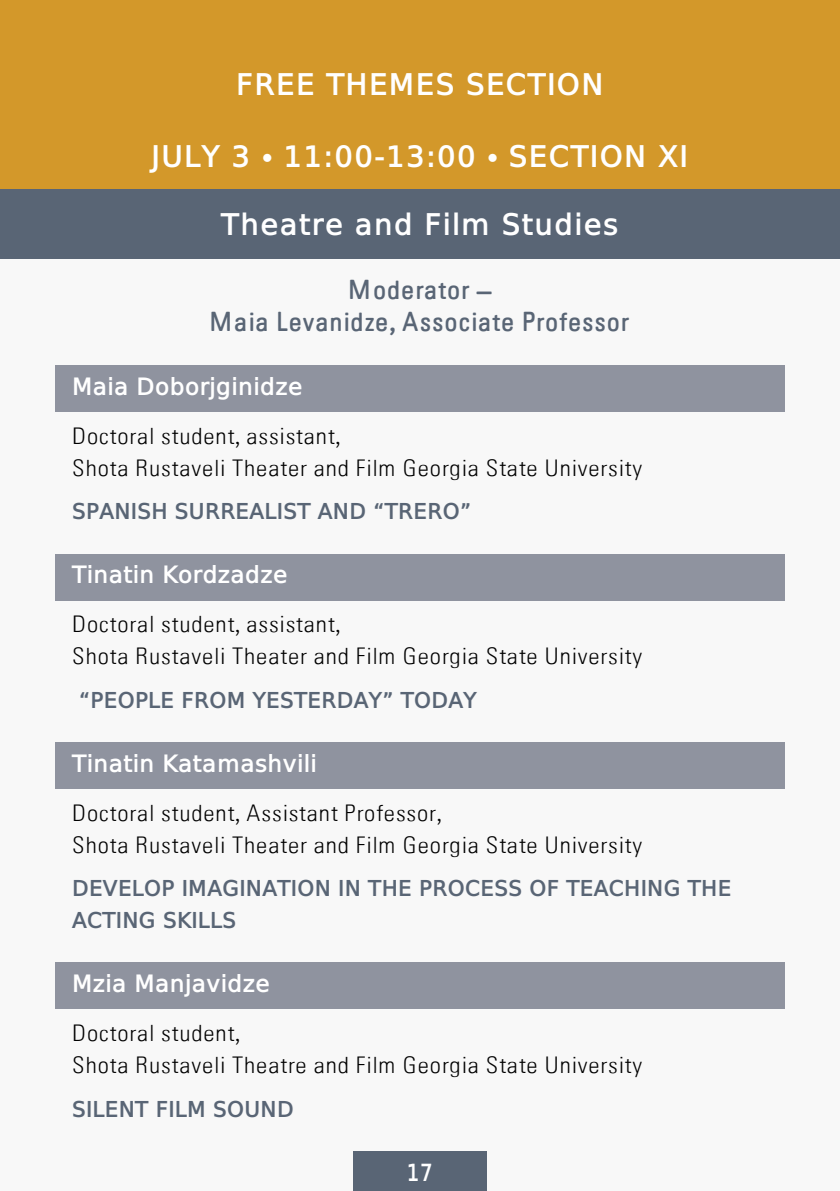
<style>
.page{position:relative;width:840px;height:1191px;background:#fff}
.page>*{position:absolute;margin:0;border:0;box-sizing:border-box;transform-origin:0 0}
.t1{font:30px "BPGWEB001 Caps";letter-spacing:.03em;color:#fff}
.t2{font:800 28px/32px "BPG Nateli";color:#596575;text-align:center}
.t3{font:500 24px/32px "BPG Nateli";color:#000}
.t4{font:24px "BPGWEB001";color:#fff}
.t5{font:24px "BPGWEB001 Caps";color:#fff;scale:.85 1}
.t6{font:22px/32px "BPGWEB001 Caps";color:#596575}
</style>
<div class="page">
<div style="left:0;top:0;width:839px;height:1191px;background:#f8f8f8"></div>
<div style="left:0;top:0;width:839px;height:119px;background:#d3982a"></div>
<div style="left:0;top:110px;width:839px;height:81px;background:#d3982a"></div>
<div style="left:0;top:189px;width:839px;height:70px;background:#596575"></div>
<div style="left:55px;top:365px;width:729px;height:47px;background:#8f939f"></div>
<div style="left:55px;top:554px;width:729px;height:46px;background:#8f939f"></div>
<div style="left:55px;top:742px;width:729px;height:47px;background:#8f939f"></div>
<div style="left:55px;top:962px;width:729px;height:47px;background:#8f939f"></div>
<div style="left:353px;top:1151px;width:133px;height:40px;background:#596575"></div>
<p class="t1" style="left:236px;top:71px;width:369px">FREE THEMES SECTION</p>
<p class="t1" style="left:151px;top:143px;width:538px">JULY 3 ● 11:00-13:00 ● SECTION XI</p>
<p class="t1" style="left:221px;top:211px;width:398px">Theatre and Film Studies</p>
<p class="t2" style="left:210px;top:276px;width:421px">Moderator –<br>Maia Levanidze, Associate Professor</p>
<p class="t4" style="left:72px;top:375px;width:232px">Maia Doborjginidze</p>
<p class="t3" style="left:72px;top:422px;width:572px">Doctoral student, assistant,<br>Shota Rustaveli Theater and Film Georgia State University</p>
<p class="t6" style="left:72px;top:497px;width:400px">SPANISH SURREALIST AND “TRERO”</p>
<p class="t4" style="left:72px;top:564px;width:217px">Tinatin Kordzadze</p>
<p class="t3" style="left:72px;top:610px;width:572px">Doctoral student, assistant,<br>Shota Rustaveli Theater and Film Georgia State University</p>
<p class="t6" style="left:79px;top:685px;width:399px">“PEOPLE FROM YESTERDAY” TODAY</p>
<p class="t4" style="left:72px;top:752px;width:246px">Tinatin Katamashvili</p>
<p class="t3" style="left:72px;top:798px;width:572px">Doctoral student, Assistant Professor,<br>Shota Rustaveli Theater and Film Georgia State University</p>
<p class="t6" style="left:72px;top:873px;width:660px">DEVELOP IMAGINATION IN THE PROCESS OF TEACHING THE<br>ACTING SKILLS</p>
<p class="t4" style="left:72px;top:972px;width:199px">Mzia Manjavidze</p>
<p class="t3" style="left:72px;top:1019px;width:572px">Doctoral student,<br>Shota Rustaveli Theatre and Film Georgia State University</p>
<p class="t6" style="left:72px;top:1094px;width:223px">SILENT FILM SOUND</p>
<p class="t5" style="left:406px;top:1161px;width:33px">17</p>
</div>
